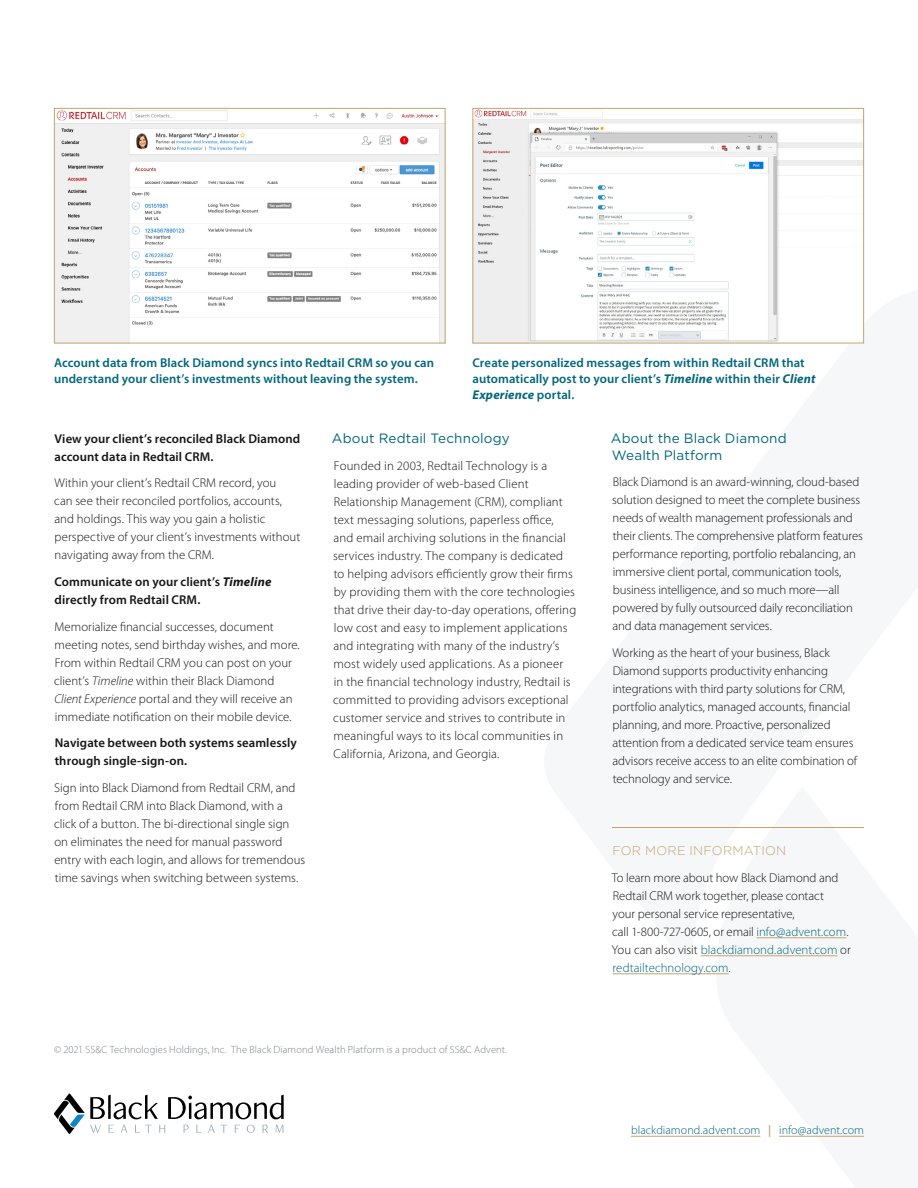
<style>
.page{position:relative;width:918px;height:1188px;background:#fff}
.page>*{position:absolute;margin:0;border:0;box-sizing:border-box;transform-origin:0 0}
.t1{font:13.5px/16.5px "Gotham";letter-spacing:.01em;color:#00667d}
.t2{font:300 12.75px/18px "Myriad Pro";color:#141515}
.t3{font:600 12.75px/16.5px "Myriad Pro";letter-spacing:.01em;color:#00667d}
.t4{font:600 12.75px/18px "Myriad Pro";letter-spacing:.01em;color:#141515}
.t5{font:300 12.75px "Gotham";letter-spacing:.02em;color:#c3a46e}
.t6{font:300 12px "Myriad Pro";letter-spacing:.005em;color:#00667d}
.t7{font:300 10.5px "Myriad Pro";letter-spacing:.01em;color:#7d8287}
.s1{font-weight:700;font-style:italic}
.s2{font-style:italic}
.s3{color:#00667d}
.s4{font-weight:600;color:#c3a46e}
</style>
<div class="page">
<svg style="left:54px;top:1093px;width:230px;height:41px"></svg>
<svg style="left:713px;top:937px;width:151px;height:200px;fill:#f6f7f9"></svg>
<hr style="left:631px;top:1136px;width:129px;height:1px;background:#c3a46e">
<hr style="left:779px;top:1136px;width:85px;height:1px;background:#c3a46e">
<hr style="left:612px;top:827px;width:252px;height:1px;background:#c3a46e">
<hr style="left:756px;top:938px;width:90px;height:1px;background:#c3a46e">
<hr style="left:701px;top:956px;width:137px;height:1px;background:#c3a46e">
<hr style="left:613px;top:974px;width:116px;height:1px;background:#c3a46e">
<img style="left:56px;top:110px;width:388px;height:231px">
<div style="left:54px;top:108px;width:392px;height:235px;border:1px solid #c3a46e"></div>
<img style="left:474px;top:110px;width:388px;height:231px">
<div style="left:472px;top:108px;width:392px;height:235px;border:1px solid #c3a46e"></div>
<p class="t3" style="left:54px;top:354px;width:382px">Account data from Black Diamond syncs into Redtail CRM so you can understand your client’s investments without leaving the system.</p>
<p class="t3" style="left:473px;top:354px;width:345px">Create personalized messages from within Redtail CRM that automatically post to your client’s <span class="s1">Timeline</span> within their <span class="s1">Client<br>Experience</span> portal.</p>
<p class="t4" style="left:54px;top:429px;width:247px">View your client’s reconciled Black Diamond account data in Redtail CRM.</p>
<p class="t2" style="left:54px;top:474px;width:248px">Within your client’s Redtail CRM record, you<br>can see their reconciled portfolios, accounts, and holdings. This way you gain a holistic perspective of your client’s investments without navigating away from the CRM.</p>
<p class="t4" style="left:55px;top:572px;width:218px">Communicate on your client’s <span class="s1">Timeline </span>directly from Redtail CRM.</p>
<p class="t2" style="left:54px;top:617px;width:247px">Memorialize financial successes, document meeting notes, send birthday wishes, and more.<br>From within Redtail CRM you can post on your client’s <span class="s2">Timeline</span> within their Black Diamond <span class="s2">Client Experience</span> portal and they will receive an immediate notification on their mobile device.</p>
<p class="t4" style="left:55px;top:734px;width:244px">Navigate between both systems seamlessly through single-sign-on.</p>
<p class="t2" style="left:54px;top:779px;width:252px">Sign into Black Diamond from Redtail CRM, and from Redtail CRM into Black Diamond, with a click of a button. The bi-directional single sign on eliminates the need for manual password entry with each login, and allows for tremendous time savings when switching between systems.</p>
<p class="t1" style="left:332px;top:430px;width:179px">About Redtail Technology</p>
<p class="t2" style="left:333px;top:457px;width:245px">Founded in 2003, Redtail Technology is a leading provider of web-based Client Relationship Management (CRM), compliant text messaging solutions, paperless office, and email archiving solutions in the financial services industry. The company is dedicated to helping advisors efficiently grow their firms by providing them with the core technologies that drive their day-to-day operations, offering low cost and easy to implement applications and integrating with many of the industry’s most widely used applications. As a pioneer<br>in the financial technology industry, Redtail is committed to providing advisors exceptional customer service and strives to contribute in meaningful ways to its local communities in California, Arizona, and Georgia.</p>
<p class="t7" style="left:54px;top:1043px;width:455px">© 2021 SS&amp;C Technologies Holdings, Inc. The Black Diamond Wealth Platform is a product of SS&amp;C Advent.</p>
<p class="t1" style="left:611px;top:430px;width:177px">About the Black Diamond<br>Wealth Platform</p>
<p class="t2" style="left:612px;top:473px;width:252px">Black Diamond is an award-winning, cloud-based solution designed to meet the complete business needs of wealth management professionals and their clients. The comprehensive platform features performance reporting, portfolio rebalancing, an immersive client portal, communication tools, business intelligence, and so much more—all powered by fully outsourced daily reconciliation and data management services.</p>
<p class="t2" style="left:612px;top:644px;width:246px">Working as the heart of your business, Black Diamond supports productivity enhancing integrations with third party solutions for CRM, portfolio analytics, managed accounts, financial planning, and more. Proactive, personalized attention from a dedicated service team ensures advisors receive access to an elite combination of technology and service.</p>
<p class="t5" style="left:612px;top:843px;width:175px">FOR MORE INFORMATION</p>
<p class="t2" style="left:612px;top:868px;width:241px">To learn more about how Black Diamond and Redtail CRM work together, please contact<br>your personal service representative,<br>call 1-800-727-0605, or email <span class="s3">info@advent.com</span>.<br>You can also visit <span class="s3">blackdiamond.advent.com</span> or <span class="s3">redtailtechnology.com</span>.</p>
<p class="t6" style="left:631px;top:1123px;width:234px">blackdiamond.advent.com <span class="s4">|</span> info@advent.com</p>
</div>
